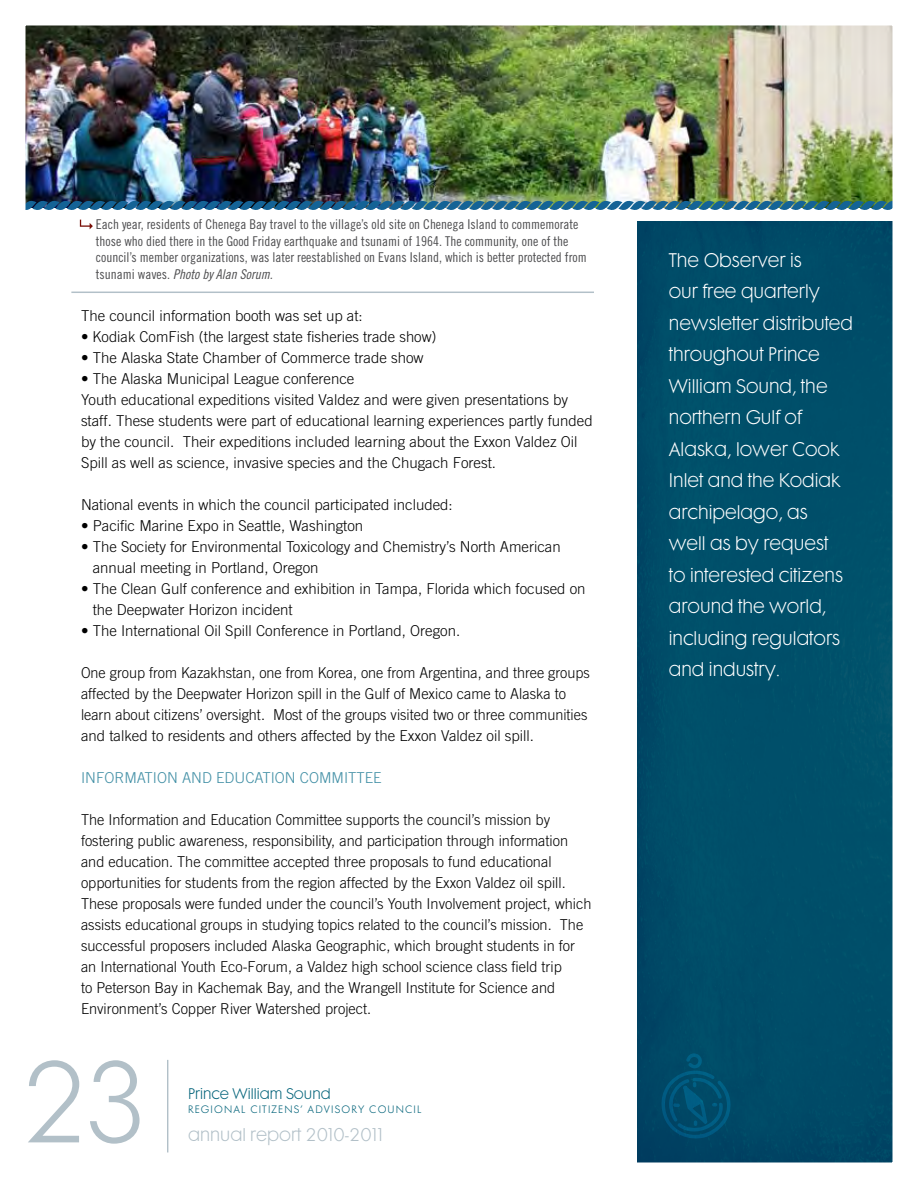
<style>
.page{position:relative;width:918px;height:1188px;background:#fff}
.page>*{position:absolute;margin:0;border:0;box-sizing:border-box;transform-origin:0 0}
.t1{font:106.65px "Cg Futura Maxi Lt";color:#b2c0c8}
.t2{font:18px/31.5px "Cg Futura Maxi Lt";color:#fff}
.t3{font:16.8px "Cg Futura Maxi Lt";color:#b2c0c8}
.t4{font:300 15px/21px "Trade Gothic";color:#000}
.t5{font:300 15px/21px "Trade Gothic";color:#000;scale:.96 1}
.t6{font:300 15px "Trade Gothic";color:#418fa5}
.t7{font:14.1px "Cg Futura Maxi Lt";color:#006279}
.t8{font:13.5px/16.5px "Trade Gothic Cond Eighteen";color:#4d4d4f}
.t9{font:13.5px "Trade Gothic Cond Eighteen Obl";color:#4d4d4f}
.t10{font:9.75px "Cg Futura Maxi Lt";letter-spacing:.12em;color:#006279}
.s1{font-family:"Trade Gothic Cond Eighteen"}
</style>
<div class="page">
<hr style="left:167px;top:1060px;width:1px;height:92px;background:#b2c0c8">
<img style="left:27px;top:27px;width:864px;height:171px">
<svg style="left:80px;top:220px;width:13px;height:9px"></svg>
<hr style="left:71px;top:292px;width:523px;height:1px;background:#b2c0c8">
<img style="left:27px;top:198px;width:864px;height:12px">
<div style="left:638px;top:222px;width:253px;height:939px;background:#004e69"></div>
<svg style="left:660px;top:1053px;width:71px;height:87px"></svg>
<p class="t8" style="left:96px;top:216px;width:492px">Each year, residents of Chenega Bay travel to the village’s old site on Chenega Island to commemorate those who died there in the Good Friday earthquake and tsunami of 1964. The community, one of the council’s member organizations, was later reestablished on Evans Island, which is better protected from</p>
<p class="t9" style="left:96px;top:266px;width:178px"><span class="s1">tsunami waves.</span> Photo by Alan Sorum.</p>
<p class="t4" style="left:81px;top:305px;width:283px">The council information booth was set up at:</p>
<p class="t4" style="left:81px;top:326px;width:357px">• Kodiak ComFish (the largest state fisheries trade show)</p>
<p class="t4" style="left:81px;top:347px;width:344px">• The Alaska State Chamber of Commerce trade show</p>
<p class="t4" style="left:81px;top:368px;width:513px">• The Alaska Municipal League conference<br>Youth educational expeditions visited Valdez and were given presentations by staff. These students were part of educational learning experiences partly funded by the council. Their expeditions included learning about the Exxon Valdez Oil Spill as well as science, invasive species and the Chugach Forest.</p>
<p class="t4" style="left:81px;top:494px;width:373px">National events in which the council participated included:</p>
<p class="t4" style="left:81px;top:515px;width:284px">• Pacific Marine Expo in Seattle, Washington</p>
<p class="t4" style="left:93px;top:536px;width:470px;text-indent:-12px">• The Society for Environmental Toxicology and Chemistry’s North American annual meeting in Portland, Oregon</p>
<p class="t4" style="left:93px;top:578px;width:494px;text-indent:-12px">• The Clean Gulf conference and exhibition in Tampa, Florida which focused on the Deepwater Horizon incident</p>
<p class="t4" style="left:81px;top:620px;width:381px">• The International Oil Spill Conference in Portland, Oregon.</p>
<p class="t5" style="left:81px;top:662px;width:532px">One group from Kazakhstan, one from Korea, one from Argentina, and three groups affected by the Deepwater Horizon spill in the Gulf of Mexico came to Alaska to learn about citizens’ oversight. Most of the groups visited two or three communities and talked to residents and others affected by the Exxon Valdez oil spill.</p>
<p class="t6" style="left:81px;top:768px;width:15px">Information</p>
<p class="t6" style="left:182px;top:768px;width:11px">and</p>
<p class="t6" style="left:216px;top:768px;width:18px">Education</p>
<p class="t6" style="left:300px;top:768px;width:20px">Committee</p>
<p class="t4" style="left:81px;top:809px;width:512px">The Information and Education Committee supports the council’s mission by fostering public awareness, responsibility, and participation through information and education. The committee accepted three proposals to fund educational opportunities for students from the region affected by the Exxon Valdez oil spill.<br>These proposals were funded under the council’s Youth Involvement project, which assists educational groups in studying topics related to the council’s mission. The successful proposers included Alaska Geographic, which brought students in for an International Youth Eco-Forum, a Valdez high school science class field trip<br>to Peterson Bay in Kachemak Bay, and the Wrangell Institute for Science and Environment’s Copper River Watershed project.</p>
<h1 class="t1" style="left:19px;top:1037px;width:134px">23</h1>
<p class="t7" style="left:188px;top:1085px;width:144px">Prince William Sound</p>
<p class="t10" style="left:188px;top:1104px;width:235px">Regional Citizens’ Advisory Council</p>
<p class="t3" style="left:188px;top:1124px;width:196px">annual report 2010-2011</p>
<p class="t2" style="left:669px;top:244px;width:186px">The Observer is<br>our free quarterly newsletter distributed throughout Prince<br>William Sound, the northern Gulf of<br>Alaska, lower Cook<br>I nlet and the Kodiak archipelago, as<br>well as by request<br>to interested citizens around the world, including regulators and industry.</p>
</div>
